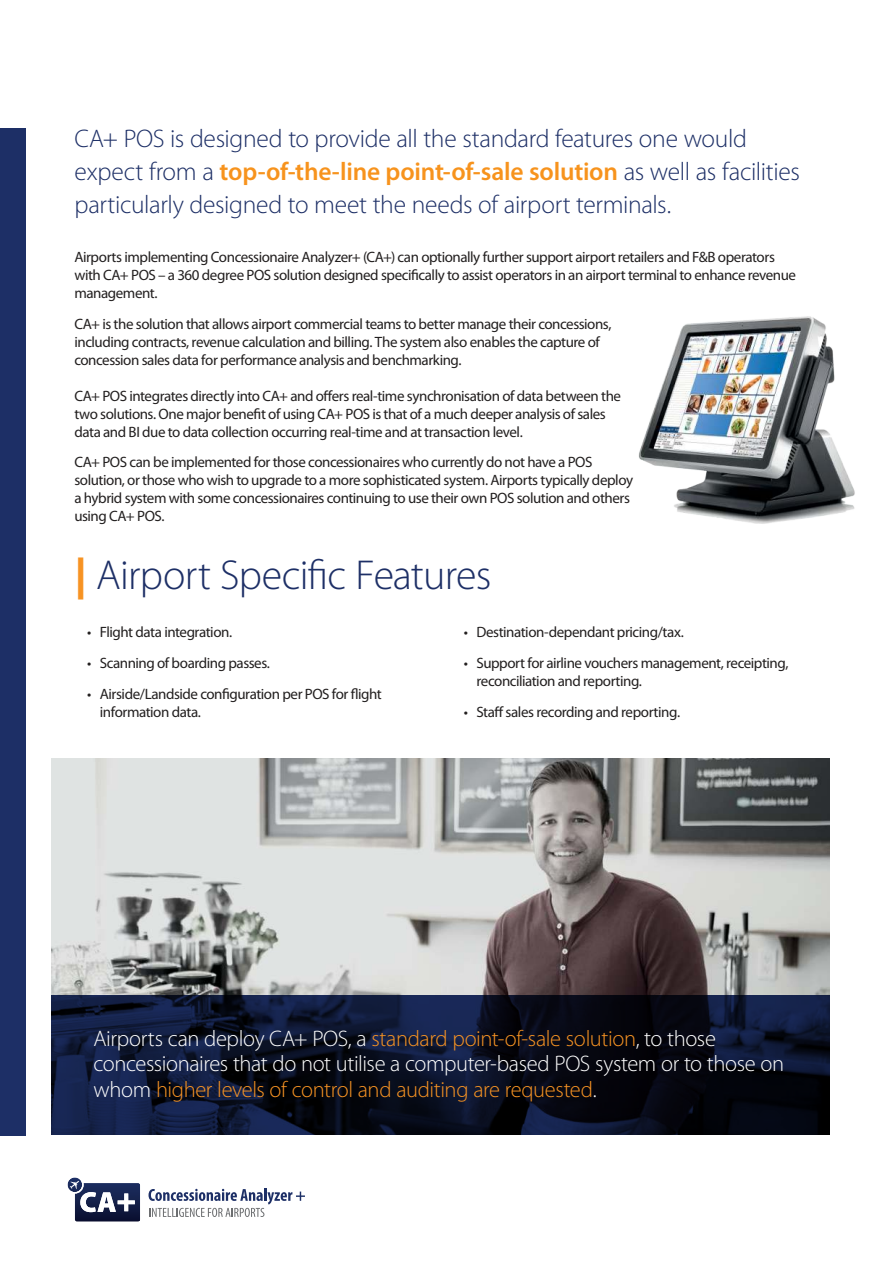
<style>
.page{position:relative;width:893px;height:1263px;background:#fff}
.page>*{position:absolute;margin:0;border:0;box-sizing:border-box;transform-origin:0 0}
.t1{font:300 42px "Myriad Pro";letter-spacing:-.02em;color:#1d2f66}
.t2{font:300 25.5px/33px "Myriad Pro";letter-spacing:-.015em;color:#1d2f66}
.t3{font:300 22.5px/25.5px "Myriad Pro";letter-spacing:-.015em;color:#fff}
.t4{font:15px/18px "Myriad Pro";letter-spacing:-.03em;color:#221f1f}
.s1{font-weight:600;color:#f7931d}
.s2{font-weight:900;color:#f79323}
.s3{color:#f79323}
</style>
<div class="page">
<img style="left:638px;top:316px;width:217px;height:208px">
<img style="left:51px;top:758px;width:779px;height:237px">
<svg style="left:51px;top:995px;width:779px;height:140px;background:#0b1227"></svg>
<div style="left:0;top:128px;width:26px;height:1007px;background:#1d2f66"></div>
<svg style="left:149px;top:1189px;width:156px;height:28px"></svg>
<img style="left:67px;top:1177px;width:73px;height:45px">
<svg style="left:70px;top:1181px;width:9px;height:8px"></svg>
<h2 class="t2" style="left:74px;top:124px;width:727px">CA+ POS is designed to provide all the standard features one would expect from a <span class="s1">top-of-the-line point-of-sale solution</span> as well as facilities particularly designed to meet the needs of airport terminals.</h2>
<p class="t4" style="left:74px;top:249px;width:723px">Airports implementing Concessionaire Analyzer+ (CA+) can optionally further support airport retailers and F&amp;B operators with CA+ POS – a 360 degree POS solution designed specifically to assist operators in an airport terminal to enhance revenue management.</p>
<p class="t4" style="left:74px;top:316px;width:539px">CA+ is the solution that allows airport commercial teams to better manage their concessions, including contracts, revenue calculation and billing. The system also enables the capture of concession sales data for performance analysis and benchmarking.</p>
<p class="t4" style="left:74px;top:388px;width:548px">CA+ POS integrates directly into CA+ and offers real-time synchronisation of data between the two solutions. One major benefit of using CA+ POS is that of a much deeper analysis of sales data and BI due to data collection occurring real-time and at transaction level.</p>
<p class="t4" style="left:74px;top:455px;width:560px">CA+ POS can be implemented for those concessionaires who currently do not have a POS solution, or those who wish to upgrade to a more sophisticated system. Airports typically deploy a hybrid system with some concessionaires continuing to use their own POS solution and others using CA+ POS.</p>
<h1 class="t1" style="left:74px;top:559px;width:418px"><span class="s2">|</span> Airport Specific Features</h1>
<p class="t4" style="left:87px;top:624px;width:147px">• Flight data integration.</p>
<p class="t4" style="left:87px;top:655px;width:184px">• Scanning of boarding passes.</p>
<p class="t4" style="left:100px;top:686px;width:283px;text-indent:-13px">• Airside/Landside configuration per POS for flight information data.</p>
<p class="t4" style="left:464px;top:624px;width:222px">• Destination-dependant pricing/tax.</p>
<p class="t4" style="left:476px;top:655px;width:313px;text-indent:-13px">• Support for airline vouchers management, receipting, reconciliation and reporting.</p>
<p class="t4" style="left:464px;top:704px;width:218px">• Staff sales recording and reporting.</p>
<h3 class="t3" style="left:94px;top:1027px;width:692px">Airports can deploy CA+ POS, a <span class="s3">standard point-of-sale solution</span>, to those concessionaires that do not utilise a computer-based POS system or to those on whom <span class="s3">higher levels of control and auditing are requested</span>.</h3>
</div>
